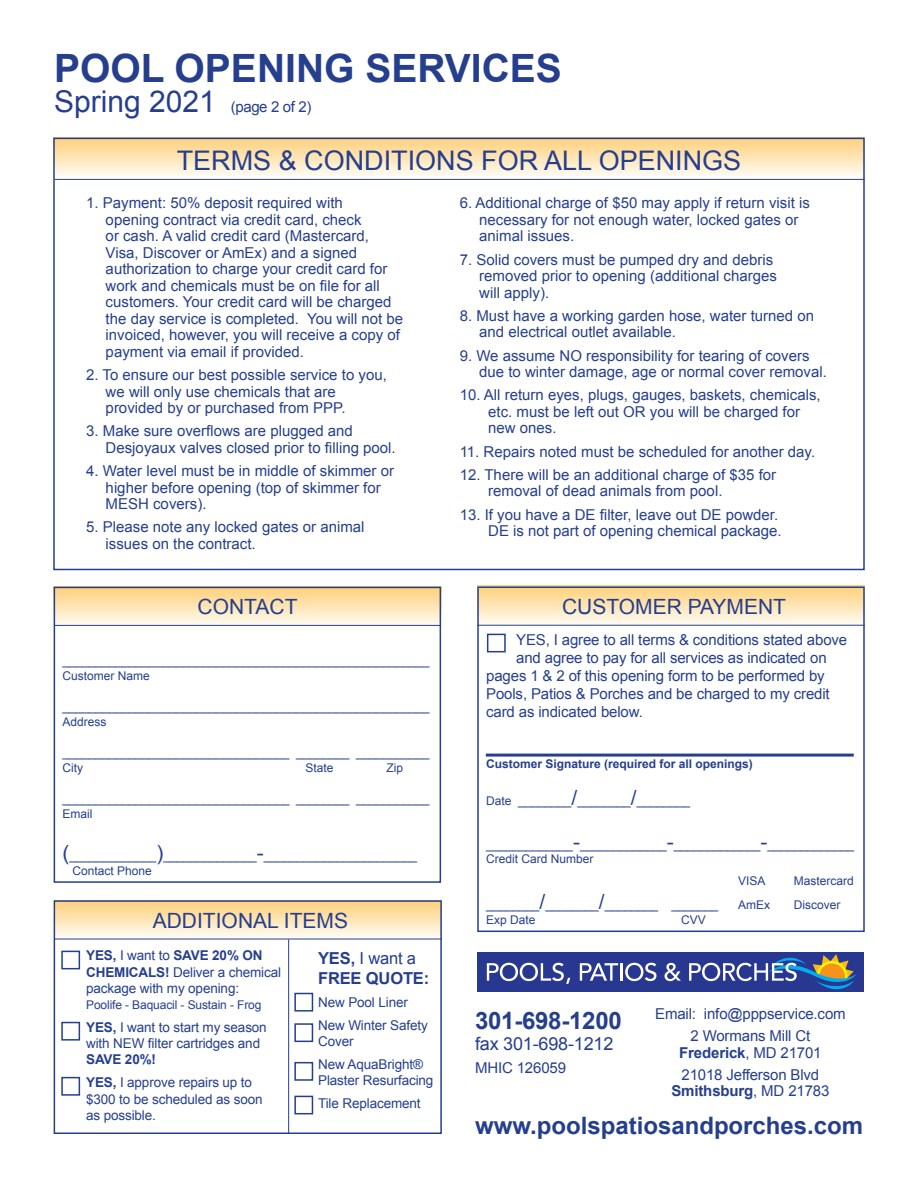
<style>
.page{position:relative;width:918px;height:1188px;background:#fff}
.page>*{position:absolute;margin:0;border:0;box-sizing:border-box;transform-origin:0 0}
.t1{font:700 39px "Arial";color:#253f8e}
.t2{font:30px "Arial";color:#253f8e}
.t3{font:27px "Arial";color:#253f8e}
.t4{font:700 24px "Arial";color:#253f8e}
.t5{font:21px "Arial";color:#253f8e}
.t6{font:18px "Arial";letter-spacing:-.01em;color:#253f8e}
.t7{font:700 16.5px/19.8px "Arial";letter-spacing:-.01em;color:#253f8e}
.t8{font:15px/16.5px "Arial";color:#253f8e}
.t9{font:13.5px/16.2px "Arial";letter-spacing:-.01em;color:#253f8e}
.t10{font:12px/15px "Arial";color:#253f8e}
.t11{font:700 12px "Arial";color:#253f8e}
.s1{font-size:15px}
.s2{font-size:21px}
.s3{font-weight:700}
.s4{font-weight:400}
</style>
<div class="page">
<svg style="left:57px;top:590px;width:381px;height:35px;background:#fde6b9"></svg>
<svg style="left:480px;top:589px;width:382px;height:36px;background:#fce5b9"></svg>
<svg style="left:56px;top:141px;width:806px;height:35px;background:#fee6b9"></svg>
<div style="left:53px;top:138px;width:812px;height:432px;border:2px solid #253f8e"></div>
<div style="left:54px;top:587px;width:387px;height:296px;border:2px solid #253f8e"></div>
<hr style="left:55px;top:179px;width:810px;height:1px;background:#253f8e">
<hr style="left:54px;top:625px;width:387px;height:1px;background:#253f8e">
<div style="left:477px;top:586px;width:388px;height:346px;border:2px solid #253f8e"></div>
<hr style="left:477px;top:625px;width:388px;height:1px;background:#253f8e">
<div style="left:61px;top:951px;width:19px;height:18px;background:#fff;border:2px solid #253f8e"></div>
<div style="left:61px;top:1022px;width:19px;height:19px;background:#fff;border:2px solid #253f8e"></div>
<div style="left:61px;top:1077px;width:19px;height:19px;background:#fff;border:2px solid #253f8e"></div>
<div style="left:294px;top:993px;width:19px;height:19px;background:#fff;border:2px solid #253f8e"></div>
<div style="left:294px;top:1023px;width:19px;height:19px;background:#fff;border:2px solid #253f8e"></div>
<div style="left:294px;top:1062px;width:19px;height:19px;background:#fff;border:2px solid #253f8e"></div>
<div style="left:294px;top:1096px;width:19px;height:18px;background:#fff;border:2px solid #253f8e"></div>
<hr style="left:288px;top:939px;width:1px;height:195px;background:#253f8e">
<hr style="left:486px;top:754px;width:368px;height:3px;background:#253f8e">
<div style="left:487px;top:634px;width:19px;height:18px;background:#fff;border:2px solid #253f8e"></div>
<svg style="left:57px;top:903px;width:382px;height:36px;background:#fbe4b9"></svg>
<div style="left:54px;top:900px;width:388px;height:234px;border:2px solid #253f8e"></div>
<hr style="left:54px;top:939px;width:388px;height:1px;background:#253f8e">
<div style="left:477px;top:952px;width:387px;height:40px;background:#283890"></div>
<svg style="left:487px;top:963px;width:83px;height:21px"></svg>
<svg style="left:580px;top:963px;width:76px;height:18px"></svg>
<svg style="left:665px;top:963px;width:16px;height:18px"></svg>
<svg style="left:689px;top:954px;width:168px;height:36px"></svg>
<p class="t1" style="left:54px;top:43px;width:509px">POOL OPENING SERVICES</p>
<p class="t2" style="left:54px;top:82px;width:259px">Spring 2021 <span class="s1">(page 2 of 2)</span></p>
<p class="t3" style="left:177px;top:142px;width:566px">TERMS &amp; CONDITIONS FOR ALL OPENINGS</p>
<p class="t8" style="left:106px;top:195px;width:299px;text-indent:-20px">1. Payment: 50% deposit required with<br>opening contract via credit card, check<br>or cash. A valid credit card (Mastercard, Visa, Discover or AmEx) and a signed authorization to charge your credit card for work and chemicals must be on file for all customers. Your credit card will be charged the day service is completed. You will not be invoiced, however, you will receive a copy of payment via email if provided.</p>
<p class="t8" style="left:106px;top:367px;width:283px;text-indent:-20px">2. To ensure our best possible service to you, we will only use chemicals that are provided by or purchased from PPP.</p>
<p class="t8" style="left:106px;top:423px;width:292px;text-indent:-20px">3. Make sure overflows are plugged and<br>Desjoyaux valves closed prior to filling pool.</p>
<p class="t8" style="left:106px;top:463px;width:290px;text-indent:-20px">4. Water level must be in middle of skimmer or higher before opening (top of skimmer for<br>MESH covers).</p>
<p class="t8" style="left:106px;top:519px;width:260px;text-indent:-20px">5. Please note any locked gates or animal issues on the contract.</p>
<p class="t5" style="left:198px;top:593px;width:101px">CONTACT</p>
<p class="t10" style="left:63px;top:653px;width:368px">_______________________________________________________<br>Customer Name</p>
<p class="t10" style="left:63px;top:699px;width:368px">_______________________________________________________<br>Address</p>
<p class="t10" style="left:63px;top:745px;width:368px">__________________________________ ________ ___________<br>City</p>
<p class="t10" style="left:306px;top:760px;width:30px">State</p>
<p class="t10" style="left:387px;top:760px;width:18px">Zip</p>
<p class="t10" style="left:63px;top:792px;width:368px">__________________________________ ________ ___________<br>Email</p>
<p class="t10" style="left:73px;top:848px;width:346px;text-indent:-10px"><span class="s2">(</span>_____________<span class="s2">)</span>______________<span class="s2">-</span>_______________________<br>Contact Phone</p>
<p class="t5" style="left:153px;top:906px;width:197px">ADDITIONAL ITEMS</p>
<p class="t9" style="left:86px;top:948px;width:196px"><span class="s3">YES,</span> I want to <span class="s3">SAVE 20% ON<br>CHEMICALS!</span> Deliver a chemical package with my opening:</p>
<p class="t10" style="left:86px;top:997px;width:177px">Poolife - Baquacil - Sustain - Frog</p>
<p class="t9" style="left:86px;top:1019px;width:182px"><span class="s3">YES,</span> I want to start my season with NEW filter cartridges and<br><span class="s3">SAVE 20%!</span></p>
<p class="t9" style="left:86px;top:1075px;width:178px"><span class="s3">YES,</span> I approve repairs up to $300 to be scheduled as soon as possible.</p>
<p class="t7" style="left:318px;top:949px;width:113px">YES, <span class="s4">I want a<br></span>FREE QUOTE:</p>
<p class="t9" style="left:318px;top:994px;width:91px">New Pool Liner</p>
<p class="t9" style="left:318px;top:1017px;width:111px">New Winter Safety<br>Cover</p>
<p class="t9" style="left:318px;top:1056px;width:117px">New AquaBright®<br>Plaster Resurfacing</p>
<p class="t9" style="left:318px;top:1095px;width:104px">Tile Replacement</p>
<p class="t8" style="left:479px;top:195px;width:332px;text-indent:-20px">6. Additional charge of $50 may apply if return visit is necessary for not enough water, locked gates or animal issues.</p>
<p class="t8" style="left:479px;top:251px;width:299px;text-indent:-20px">7. Solid covers must be pumped dry and debris removed prior to opening (additional charges will apply).</p>
<p class="t8" style="left:479px;top:307px;width:336px;text-indent:-20px">8. Must have a working garden hose, water turned on and electrical outlet available.</p>
<p class="t8" style="left:479px;top:347px;width:349px;text-indent:-20px">9. We assume NO responsibility for tearing of covers due to winter damage, age or normal cover removal.</p>
<p class="t8" style="left:488px;top:387px;width:334px;text-indent:-28px">10. All return eyes, plugs, gauges, baskets, chemicals, etc. must be left out OR you will be charged for new ones.</p>
<p class="t8" style="left:460px;top:443px;width:357px">11. Repairs noted must be scheduled for another day.</p>
<p class="t8" style="left:488px;top:466px;width:290px;text-indent:-28px">12. There will be an additional charge of $35 for removal of dead animals from pool.</p>
<p class="t8" style="left:460px;top:506px;width:323px;text-align:right">13. If you have a DE filter, leave out DE powder.<br>DE is not part of opening chemical package.</p>
<p class="t5" style="left:562px;top:593px;width:226px">CUSTOMER PAYMENT</p>
<p class="t8" style="left:516px;top:632px;width:333px">YES, I agree to all terms &amp; conditions stated above</p>
<p class="t8" style="left:516px;top:650px;width:312px">and agree to pay for all services as indicated on</p>
<p class="t8" style="left:486px;top:668px;width:340px">pages 1 &amp; 2 of this opening form to be performed by</p>
<p class="t8" style="left:486px;top:686px;width:345px">Pools, Patios &amp; Porches and be charged to my credit</p>
<p class="t8" style="left:486px;top:704px;width:158px">card as indicated below.</p>
<p class="t11" style="left:486px;top:755px;width:268px">Customer Signature (required for all openings)</p>
<p class="t10" style="left:486px;top:793px;width:205px">Date ________<span class="s2">/</span>________<span class="s2">/</span>________</p>
<p class="t10" style="left:486px;top:837px;width:369px;line-height:14.4px">_____________<span class="s2">-</span>_____________<span class="s2">-</span>_____________<span class="s2">-</span>_____________<br>Credit Card Number</p>
<p class="t10" style="left:738px;top:874px;width:29px">VISA</p>
<p class="t10" style="left:794px;top:874px;width:62px">Mastercard</p>
<p class="t10" style="left:486px;top:898px;width:233px">________<span class="s2">/</span>________<span class="s2">/</span>________ _______</p>
<p class="t10" style="left:738px;top:898px;width:34px">AmEx</p>
<p class="t10" style="left:794px;top:898px;width:48px">Discover</p>
<p class="t10" style="left:486px;top:912px;width:51px">Exp Date</p>
<p class="t10" style="left:681px;top:912px;width:26px">CVV</p>
<p class="t4" style="left:475px;top:1004px;width:148px">301-698-1200</p>
<p class="t6" style="left:475px;top:1032px;width:140px">fax 301-698-1212</p>
<p class="t8" style="left:475px;top:1059px;width:93px">MHIC 126059</p>
<p class="t8" style="left:655px;top:1006px;width:192px">Email: info@pppservice.com</p>
<p class="t8" style="left:679px;top:1028px;width:144px;text-align:center">2 Wormans Mill Ct<br><span class="s3">Frederick</span>, MD 21701</p>
<p class="t8" style="left:671px;top:1066px;width:160px;text-align:center">21018 Jefferson Blvd<br><span class="s3">Smithsburg</span>, MD 21783</p>
<p class="t4" style="left:475px;top:1110px;width:390px">www.poolspatiosandporches.com</p>
</div>
